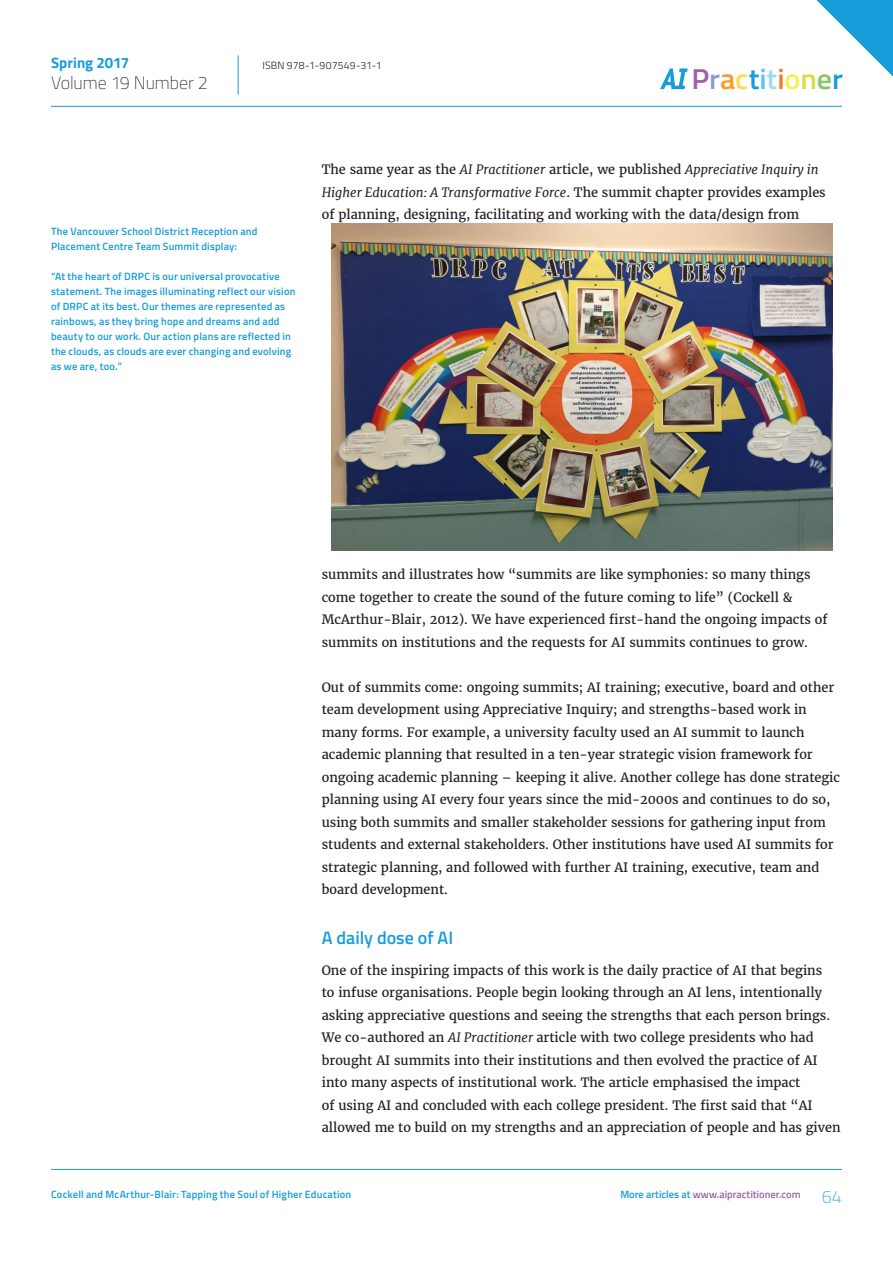
<style>
.page{position:relative;width:893px;height:1263px;background:#fff}
.page>*{position:absolute;margin:0;border:0;box-sizing:border-box;transform-origin:0 0}
.t1{font:600 28.8px "Titillium Web";letter-spacing:-.005em;color:#179dd9;scale:1.05 1}
.t2{font:100 18px "Titillium Web";letter-spacing:-.005em;color:#231f20}
.t3{font:600 18px "Titillium Web";color:#179dd9}
.t4{font:700 15px "Titillium Web";color:#179dd9}
.t5{font:12.75px/22.5px "Merriweather";color:#231f20}
.t6{font:600 10.5px/15px "Titillium Web";letter-spacing:.02em;color:#179dd9}
.t7{font:600 10.5px "Titillium Web";color:#9e61a8}
.t8{font:300 10.5px "Titillium Web";letter-spacing:.015em;color:#231f20}
.s1{color:#9e61a8}
.s2{color:#8d9acd}
.s3{color:#f89c28}
.s4{color:#ffdc51}
.s5{color:#5bc3ef}
.s6{color:#9edbf0}
.s7{color:#f47d2c}
.s8{color:#f8f050}
.s9{color:#d4df45}
.s10{color:#87c765}
.s11{font-style:italic}
.s12{color:#179dd9}
.s13{font-weight:100;font-size:18px;color:#179dd9}
</style>
<div class="page">
<hr style="left:51px;top:106px;width:791px;height:1px;background:#179dd9">
<hr style="left:51px;top:1169px;width:791px;height:1px;background:#179dd9">
<svg style="left:816px;top:0;width:77px;height:77px"></svg>
<svg style="left:660px;top:68px;width:28px;height:21px"></svg>
<hr style="left:238px;top:55px;width:1px;height:40px;background:#179dd9">
<img style="left:332px;top:223px;width:500px;height:328px">
<p class="t4" style="left:51px;top:51px;width:80px">Spring 2017</p>
<p class="t8" style="left:262px;top:58px;width:121px">ISBN 978-1-907549-31-1</p>
<h2 class="t2" style="left:51px;top:70px;width:158px">Volume 19 Number 2</h2>
<h1 class="t1" style="left:691px;top:57px;width:146px"><span class="s1">P</span><span class="s2">r</span><span class="s3">a</span><span class="s4">c</span>t<span class="s5">i</span><span class="s6">t</span><span class="s7">i</span><span class="s8">o</span><span class="s9">n</span><span class="s10">e</span>r</h1>
<p class="t6" style="left:51px;top:223px;width:208px">The Vancouver School District Reception and<br>Placement Centre Team Summit display:</p>
<p class="t6" style="left:51px;top:268px;width:246px">“At the heart of DRPC is our universal provocative statement. The images illuminating reflect our vision of DRPC at its best. Our themes are represented as rainbows, as they bring hope and dreams and add beauty to our work. Our action plans are reflected in the clouds, as clouds are ever changing and evolving as we are, too.”</p>
<p class="t5" style="left:322px;top:158px;width:506px">The same year as the <span class="s11">AI Practitioner</span> article, we published <span class="s11">Appreciative Inquiry in<br>Higher Education: A Transformative Force</span>. The summit chapter provides examples of planning, designing, facilitating and working with the data/design from</p>
<p class="t5" style="left:322px;top:563px;width:507px">summits and illustrates how “summits are like symphonies: so many things come together to create the sound of the future coming to life” (Cockell &amp; McArthur-Blair, 2012). We have experienced first-hand the ongoing impacts of summits on institutions and the requests for AI summits continues to grow.</p>
<p class="t5" style="left:322px;top:676px;width:520px">Out of summits come: ongoing summits; AI training; executive, board and other team development using Appreciative Inquiry; and strengths-based work in many forms. For example, a university faculty used an AI summit to launch academic planning that resulted in a ten-year strategic vision framework for ongoing academic planning – keeping it alive. Another college has done strategic planning using AI every four years since the mid-2000s and continues to do so, using both summits and smaller stakeholder sessions for gathering input from students and external stakeholders. Other institutions have used AI summits for strategic planning, and followed with further AI training, executive, team and board development.</p>
<h2 class="t3" style="left:322px;top:924px;width:133px">A daily dose of AI</h2>
<p class="t5" style="left:322px;top:959px;width:520px">One of the inspiring impacts of this work is the daily practice of AI that begins<br>to infuse organisations. People begin looking through an AI lens, intentionally asking appreciative questions and seeing the strengths that each person brings.<br>We co-authored an <span class="s11">AI Practitioner</span> article with two college presidents who had brought AI summits into their institutions and then evolved the practice of AI into many aspects of institutional work. The article emphasised the impact<br>of using AI and concluded with each college president. The first said that “AI allowed me to build on my strengths and an appreciation of people and has given</p>
<p class="t6" style="left:51px;top:1186px;width:302px">Cockell and McArthur-Blair: Tapping the Soul of Higher Education</p>
<p class="t7" style="left:620px;top:1187px;width:223px"><span class="s12">More articles at</span> www.aipractitioner.com <span class="s13">64</span></p>
</div>
